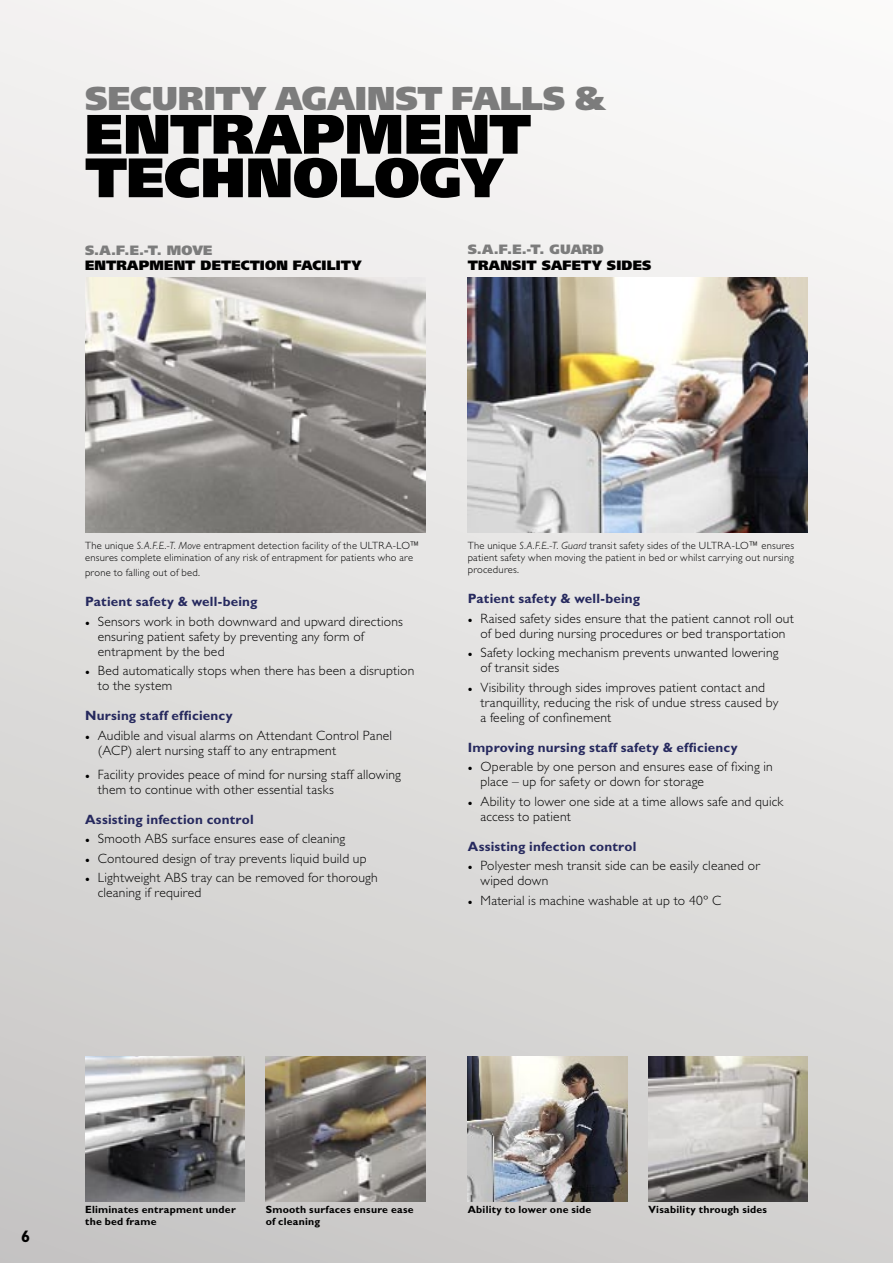
<style>
.page{position:relative;width:893px;height:1263px;background:#fff}
.page>*{position:absolute;margin:0;border:0;box-sizing:border-box;transform-origin:0 0}
.Rubrik_-_blå{font:900 55.5px "Frutiger";letter-spacing:-.005em;color:#000}
.Rubrik_-_blå-2{font:900 33px "Frutiger";color:#7c7c7c}
.Punkter{font:700 16.5px "Gill Sans";color:#000}
.Punkter-2{font:300 13.5px/15px "Gill Sans";letter-spacing:.015em;color:#000}
.Punkter-3{font:700 13.5px "Gill Sans";letter-spacing:.015em;color:#26295e}
.Underrubrik{font:900 13.5px "Frutiger";letter-spacing:.015em;color:#000}
.Underrubrik-2{font:900 13.5px "Frutiger";letter-spacing:.015em;color:#7c7c7c}
.Punkter_-_utan_indrag{font:300 10.5px/12px "Gill Sans";letter-spacing:.025em;color:#000}
.Bildtext{font:700 10.5px/12px "Gill Sans";letter-spacing:.025em;color:#000}
.s1{font-style:italic}
.s2{font-weight:400}
</style>
<div class="page">
<div style="left:0;top:0;width:893px;height:1263px;background:linear-gradient(to bottom,#faf9f8,#cccbca)"></div>
<img style="left:85px;top:277px;width:340px;height:256px">
<img style="left:85px;top:1057px;width:159px;height:144px">
<img style="left:468px;top:277px;width:340px;height:256px">
<img style="left:266px;top:1057px;width:159px;height:144px">
<img style="left:468px;top:1057px;width:159px;height:144px">
<img style="left:648px;top:1057px;width:160px;height:144px">
<p class="Rubrik_-_blå-2" style="left:85px;top:78px;width:523px">SECURITY AGAINST FALLS &amp;</p>
<p class="Rubrik_-_blå" style="left:85px;top:100px;width:448px">ENTRAPMENT</p>
<p class="Rubrik_-_blå" style="left:85px;top:144px;width:420px">TECHNOLOGY</p>
<p class="Underrubrik-2" style="left:85px;top:242px;width:129px">S.A.F.E.-T. MOVE</p>
<p class="Underrubrik" style="left:85px;top:257px;width:278px">ENTRAPMENT DETECTION FACILITY</p>
<p class="Underrubrik-2" style="left:468px;top:241px;width:138px">S.A.F.E.-T. GUARD</p>
<p class="Underrubrik" style="left:468px;top:257px;width:185px">TRANSIT SAFETY SIDES</p>
<p class="Punkter_-_utan_indrag" style="left:85px;top:540px;width:336px">The unique <span class="s1">S.A.F.E.-T. Move</span> entrapment detection facility of the ULTRA-LO™ ensures complete elimination of any risk of entrapment for patients who are</p>
<p class="Punkter_-_utan_indrag" style="left:85px;top:567px;width:117px">prone to falling out of bed.</p>
<p class="Punkter-3" style="left:85px;top:593px;width:174px">Patient safety &amp; well-being</p>
<p class="Punkter-2" style="left:98px;top:614px;width:307px;text-indent:-13px"><span class="s2">•</span> Sensors work in both downward and upward directions ensuring patient safety by preventing any form of entrapment by the bed</p>
<p class="Punkter-2" style="left:98px;top:663px;width:318px;text-indent:-13px"><span class="s2">•</span> Bed automatically stops when there has been a disruption to the system</p>
<p class="Punkter-3" style="left:85px;top:707px;width:149px">Nursing staff efficiency</p>
<p class="Punkter-2" style="left:98px;top:728px;width:296px;text-indent:-13px"><span class="s2">•</span> Audible and visual alarms on Attendant Control Panel (ACP) alert nursing staff to any entrapment</p>
<p class="Punkter-2" style="left:98px;top:767px;width:305px;text-indent:-13px"><span class="s2">•</span> Facility provides peace of mind for nursing staff allowing them to continue with other essential tasks</p>
<p class="Punkter-3" style="left:85px;top:811px;width:170px">Assisting infection control</p>
<p class="Punkter-2" style="left:85px;top:831px;width:262px"><span class="s2">•</span> Smooth ABS surface ensures ease of cleaning</p>
<p class="Punkter-2" style="left:85px;top:851px;width:283px"><span class="s2">•</span> Contoured design of tray prevents liquid build up</p>
<p class="Punkter-2" style="left:98px;top:870px;width:281px;text-indent:-13px"><span class="s2">•</span> Lightweight ABS tray can be removed for thorough cleaning if required</p>
<p class="Punkter_-_utan_indrag" style="left:468px;top:540px;width:328px;text-align:justify">The unique <span class="s1">S.A.F.E.-T. Guard</span> transit safety sides of the ULTRA-LO™ ensures patient safety when moving the patient in bed or whilst carrying out nursing procedures.</p>
<p class="Punkter-3" style="left:468px;top:590px;width:174px">Patient safety &amp; well-being</p>
<p class="Punkter-2" style="left:468px;top:611px;width:328px;text-align:center"><span class="s2">•</span> Raised safety sides ensure that the patient cannot roll out of bed during nursing procedures or bed transportation</p>
<p class="Punkter-2" style="left:480px;top:645px;width:299px;text-indent:-13px"><span class="s2">•</span> Safety locking mechanism prevents unwanted lowering of transit sides</p>
<p class="Punkter-2" style="left:480px;top:680px;width:299px;text-indent:-13px"><span class="s2">•</span> Visibility through sides improves patient contact and tranquillity, reducing the risk of undue stress caused by a feeling of confinement</p>
<p class="Punkter-3" style="left:468px;top:739px;width:271px">Improving nursing staff safety &amp; efficiency</p>
<p class="Punkter-2" style="left:480px;top:759px;width:294px;text-indent:-13px"><span class="s2">•</span> Operable by one person and ensures ease of fixing in place – up for safety or down for storage</p>
<p class="Punkter-2" style="left:480px;top:794px;width:304px;text-indent:-13px"><span class="s2">•</span> Ability to lower one side at a time allows safe and quick access to patient</p>
<p class="Punkter-3" style="left:468px;top:838px;width:170px">Assisting infection control</p>
<p class="Punkter-2" style="left:480px;top:858px;width:281px;text-indent:-13px"><span class="s2">•</span> Polyester mesh transit side can be easily cleaned or wiped down</p>
<p class="Punkter-2" style="left:468px;top:893px;width:255px"><span class="s2">•</span> Material is machine washable at up to 40º C</p>
<p class="Punkter" style="left:21px;top:1226px;width:11px">6</p>
<p class="Bildtext" style="left:85px;top:1204px;width:152px">Eliminates entrapment under the bed frame</p>
<p class="Bildtext" style="left:266px;top:1204px;width:149px">Smooth surfaces ensure ease of cleaning</p>
<p class="Bildtext" style="left:468px;top:1204px;width:125px">Ability to lower one side</p>
<p class="Bildtext" style="left:648px;top:1204px;width:120px">Visability through sides</p>
</div>
